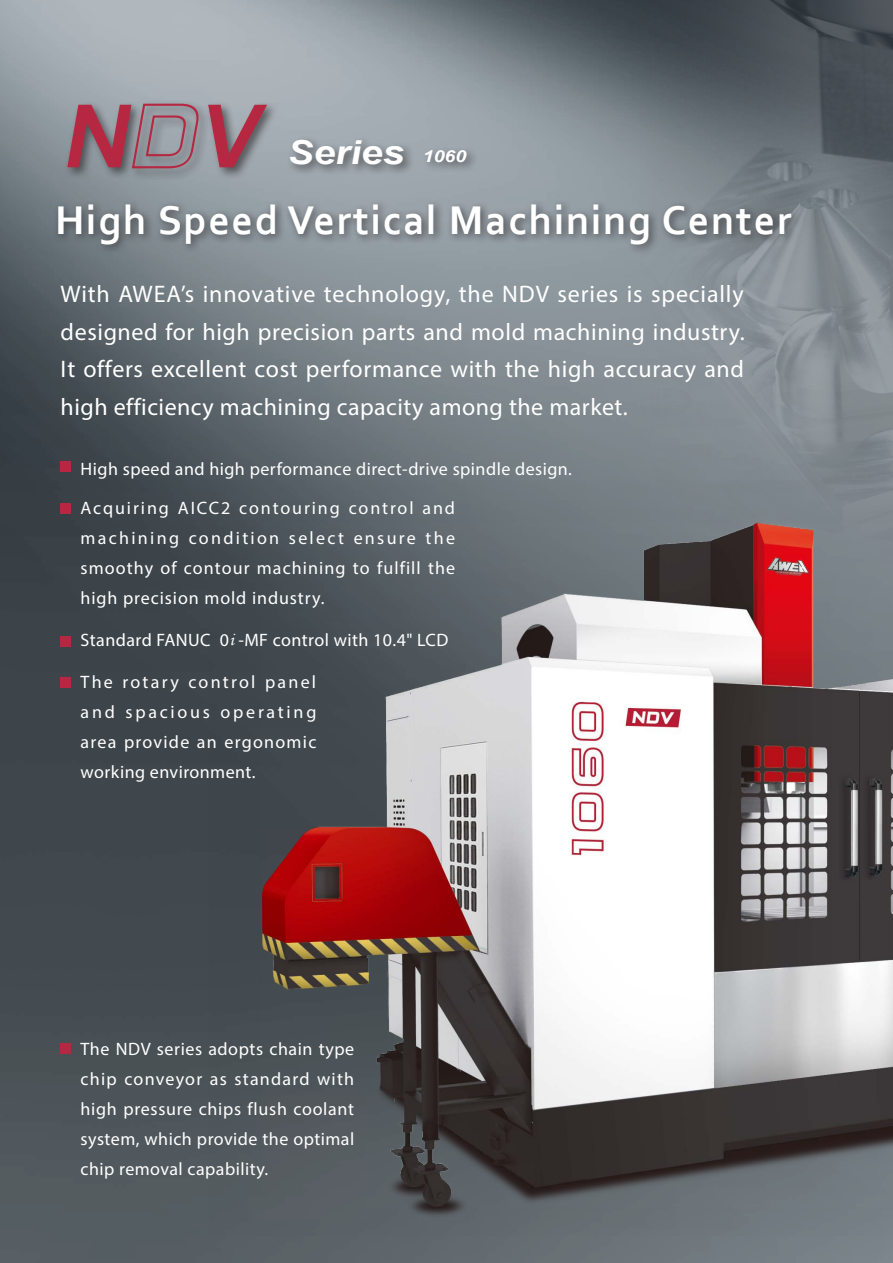
<style>
.page{position:relative;width:893px;height:1263px;background:#fff}
.page>*{position:absolute;margin:0;border:0;box-sizing:border-box;transform-origin:0 0}
.t1{font:italic 76.5px "AR Gothic 2 Ultra Distended";color:#b62841;scale:.9 1}
.t2{font:700 42px "Corbel";letter-spacing:.04em;color:#fff}
.t3{font:italic 700 33px "Arial";color:#fff;scale:1.18 1}
.t4{font:24px/37.5px "Myriad Pro";letter-spacing:.02em;color:#fff;text-align:justify}
.t5{font:18px/30px "Myriad Pro";letter-spacing:.025em;color:#fff;text-align:justify}
.s1{font-size:16.5px}
.s2{font-family:"Monotype Corsiva"}
</style>
<div class="page">
<img style="left:0;top:0;width:893px;height:1263px">
<img style="left:641px;top:0;width:252px;height:480px">
<div style="left:53px;top:199px;width:749px;height:56px;background:#231f20;opacity:.6"></div>
<div style="left:287px;top:135px;width:128px;height:42px;background:#231f20;opacity:.6"></div>
<div style="left:64px;top:100px;width:215px;height:81px;background:#231f20;opacity:.6"></div>
<svg style="left:131px;top:103px;width:72px;height:66px;background:#978790"></svg>
<div style="left:422px;top:147px;width:57px;height:27px;background:#231f20;opacity:.6"></div>
<div style="left:61px;top:1043px;width:10px;height:10px;background:#b62841"></div>
<img style="left:210px;top:480px;width:683px;height:755px">
<div style="left:61px;top:461px;width:10px;height:11px;background:#b62841"></div>
<div style="left:61px;top:636px;width:10px;height:10px;background:#b62841"></div>
<div style="left:61px;top:677px;width:10px;height:11px;background:#b62841"></div>
<div style="left:61px;top:503px;width:10px;height:11px;background:#b62841"></div>
<h1 class="t1" style="left:62px;top:101px;width:234px">N V</h1>
<h3 class="t3" style="left:288px;top:130px;width:153px">Series <span class="s1">1060</span></h3>
<h2 class="t2" style="left:55px;top:194px;width:738px">High Speed Vertical Machining Center</h2>
<p class="t4" style="left:61px;top:275px;width:685px">With AWEA’s innovative technology, the NDV series is specially designed for high precision parts and mold machining industry.<br>It offers excellent cost performance with the high accuracy and high efficiency machining capacity among the market.</p>
<p class="t5" style="left:81px;top:453px;width:493px">High speed and high performance direct-drive spindle design.</p>
<p class="t5" style="left:81px;top:493px;width:376px">Acquiring AICC2 contouring control and machining condition select ensure the smoothy of contour machining to fulfill the high precision mold industry.</p>
<p class="t5" style="left:81px;top:625px;width:369px">Standard FANUC 0<span class="s2">i</span> -MF control with 10.4" LCD</p>
<p class="t5" style="left:81px;top:667px;width:237px">The rotary control panel and spacious operating area provide an ergonomic working environment.</p>
<p class="t5" style="left:81px;top:1034px;width:275px">The NDV series adopts chain type chip conveyor as standard with high pressure chips flush coolant system, which provide the optimal chip removal capability.</p>
</div>
